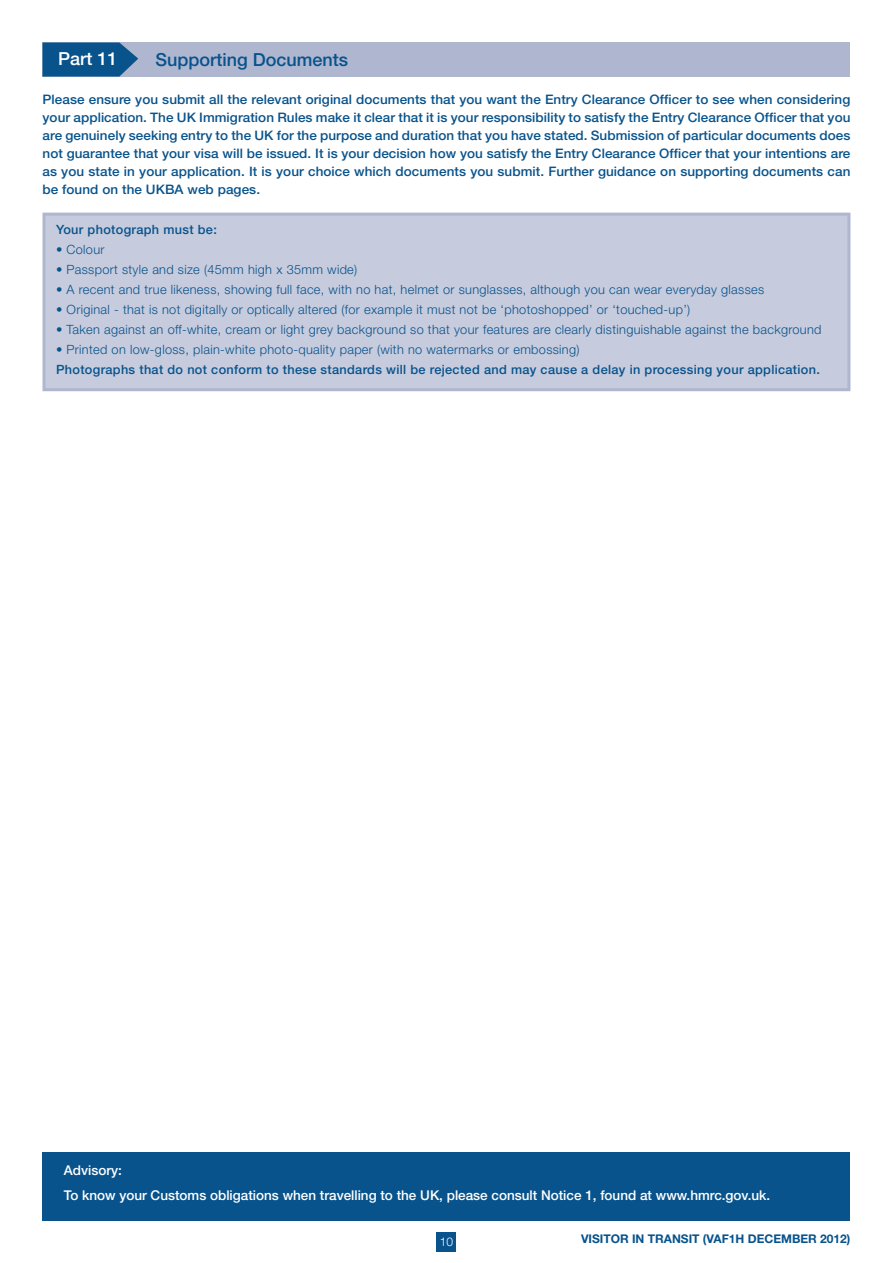
<style>
.page{position:relative;width:893px;height:1263px;background:#fff}
.page>*{position:absolute;margin:0;border:0;box-sizing:border-box;transform-origin:0 0}
.t1{font:500 18px "Helvetica Neue";color:#08538c}
.t2{font:500 18px "Helvetica Neue";color:#fff}
.t3{font:500 13.5px/25px "Helvetica Neue";color:#fff}
.t4{font:500 13.05px/18px "Helvetica Neue";letter-spacing:.005em;color:#08538c;text-align:justify}
.t5{font:300 12.75px "Helvetica Neue";letter-spacing:.025em;color:#08538c}
.t6{font:500 12.75px "Helvetica Neue";letter-spacing:.025em;color:#08538c}
.t7{font:700 12px "Helvetica Neue";color:#08538c}
.t8{font:300 12px "Helvetica Neue";color:#fff}
</style>
<div class="page">
<div style="left:437px;top:1232px;width:19px;height:19px;background:#08538c"></div>
<div style="left:43px;top:43px;width:807px;height:34px;background:#afb6d0"></div>
<svg style="left:43px;top:43px;width:95px;height:34px;background:#195d93"></svg>
<div style="left:43px;top:213px;width:807px;height:178px;background:#c6cbdd;border:3px solid #afb6d0"></div>
<div style="left:43px;top:1152px;width:807px;height:68px;background:#08538c"></div>
<h1 class="t2" style="left:58px;top:48px;width:61px">Part 11</h1>
<h1 class="t1" style="left:156px;top:48px;width:194px">Supporting Documents</h1>
<p class="t4" style="left:43px;top:90px;width:809px">Please ensure you submit all the relevant original documents that you want the Entry Clearance Officer to see when considering your application. The UK Immigration Rules make it clear that it is your responsibility to satisfy the Entry Clearance Officer that you are genuinely seeking entry to the UK for the purpose and duration that you have stated. Submission of particular documents does not guarantee that your visa will be issued. It is your decision how you satisfy the Entry Clearance Officer that your intentions are as you state in your application. It is your choice which documents you submit. Further guidance on supporting documents can be found on the UKBA web pages.</p>
<p class="t6" style="left:56px;top:222px;width:162px">Your photograph must be:</p>
<p class="t5" style="left:56px;top:241px;width:50px">• Colour</p>
<p class="t5" style="left:56px;top:261px;width:303px">• Passport style and size (45mm high x 35mm wide)</p>
<p class="t5" style="left:56px;top:281px;width:710px">• A recent and true likeness, showing full face, with no hat, helmet or sunglasses, although you can wear everyday glasses</p>
<p class="t5" style="left:56px;top:302px;width:636px">• Original - that is not digitally or optically altered (for example it must not be ‘photoshopped’ or ‘touched-up’)</p>
<p class="t5" style="left:56px;top:322px;width:767px">• Taken against an off-white, cream or light grey background so that your features are clearly distinguishable against the background</p>
<p class="t5" style="left:56px;top:342px;width:525px">• Printed on low-gloss, plain-white photo-quality paper (with no watermarks or embossing)</p>
<p class="t6" style="left:56px;top:362px;width:765px">Photographs that do not conform to these standards will be rejected and may cause a delay in processing your application.</p>
<p class="t3" style="left:64px;top:1157px;width:708px">Advisory:<br>To know your Customs obligations when travelling to the UK, please consult Notice 1, found at www.hmrc.gov.uk.</p>
<p class="t8" style="left:440px;top:1234px;width:15px">10</p>
<p class="t7" style="left:581px;top:1231px;width:271px">VISITOR IN TRANSIT (VAF1H DECEMBER 2012)</p>
</div>
